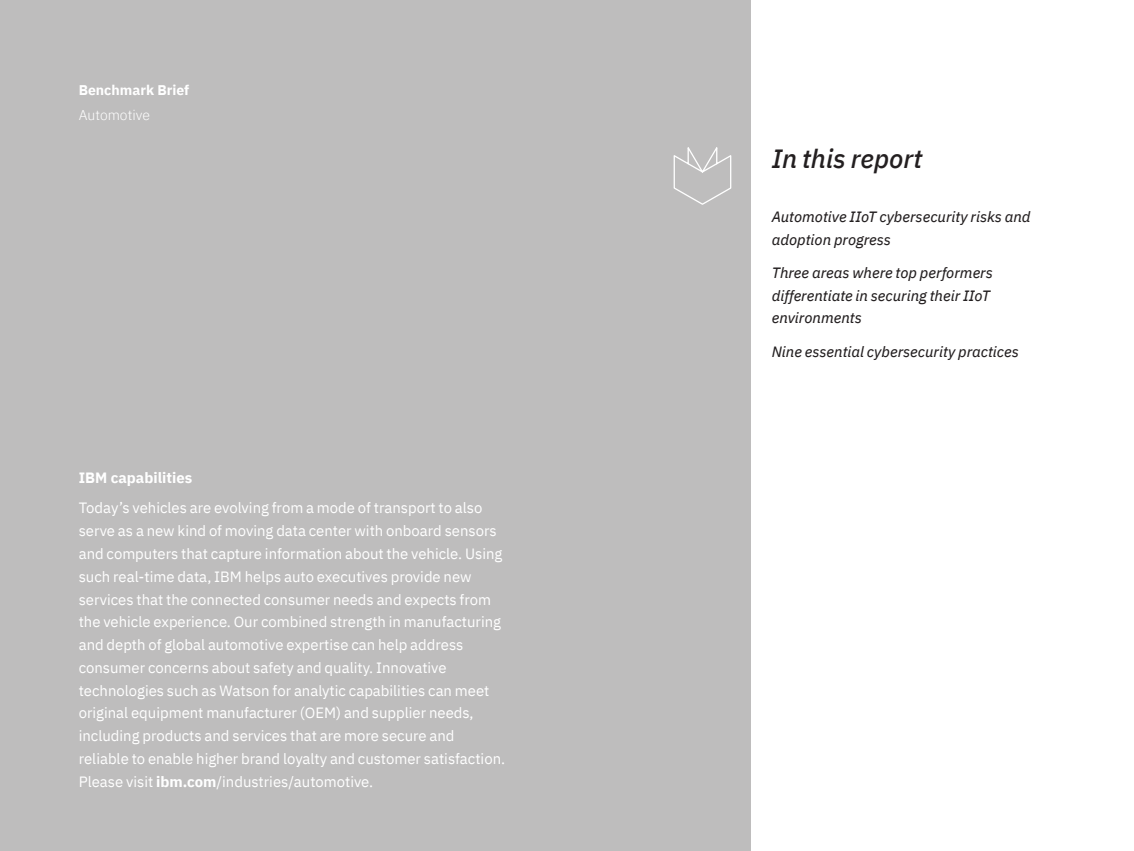
<style>
.page{position:relative;width:1134px;height:851px;background:#fff}
.page>*{position:absolute;margin:0;border:0;box-sizing:border-box;transform-origin:0 0}
.t1{font:italic 500 26.25px "IBM Plex Sans";color:#231f20}
.t2{font:14.88px/22.8px "IBM Plex Sans";color:#fff}
.t3{font:italic 14.88px/22.8px "IBM Plex Sans Text";color:#231f20}
.t4{font:700 14.88px "IBM Plex Sans";color:#fff}
.t5{font:700 14px "IBM Plex Sans";color:#fff}
.t6{font:300 14px "IBM Plex Sans";color:#fff}
.s1{font-weight:700}
</style>
<div class="page">
<div style="left:0;top:0;width:751px;height:850px;background:#bebdbd"></div>
<svg style="left:673px;top:147px;width:59px;height:58px"></svg>
<p class="t5" style="left:79px;top:79px;width:112px">Benchmark Brief</p>
<p class="t6" style="left:79px;top:104px;width:73px">Automotive</p>
<p class="t4" style="left:79px;top:465px;width:115px">IBM capabilities</p>
<p class="t2" style="left:79px;top:495px;width:428px">Today’s vehicles are evolving from a mode of transport to also serve as a new kind of moving data center with onboard sensors and computers that capture information about the vehicle. Using such real-time data, IBM helps auto executives provide new services that the connected consumer needs and expects from the vehicle experience. Our combined strength in manufacturing and depth of global automotive expertise can help address consumer concerns about safety and quality. Innovative technologies such as Watson for analytic capabilities can meet original equipment manufacturer (OEM) and supplier needs, including products and services that are more secure and reliable to enable higher brand loyalty and customer satisfaction.<br>Please visit <span class="s1">ibm.com</span>/industries/automotive.</p>
<h1 class="t1" style="left:772px;top:138px;width:152px">In this report</h1>
<p class="t3" style="left:772px;top:204px;width:260px">Automotive IIoT cybersecurity risks and adoption progress</p>
<p class="t3" style="left:772px;top:260px;width:223px">Three areas where top performers differentiate in securing their IIoT environments</p>
<p class="t3" style="left:772px;top:339px;width:248px">Nine essential cybersecurity practices</p>
</div>
